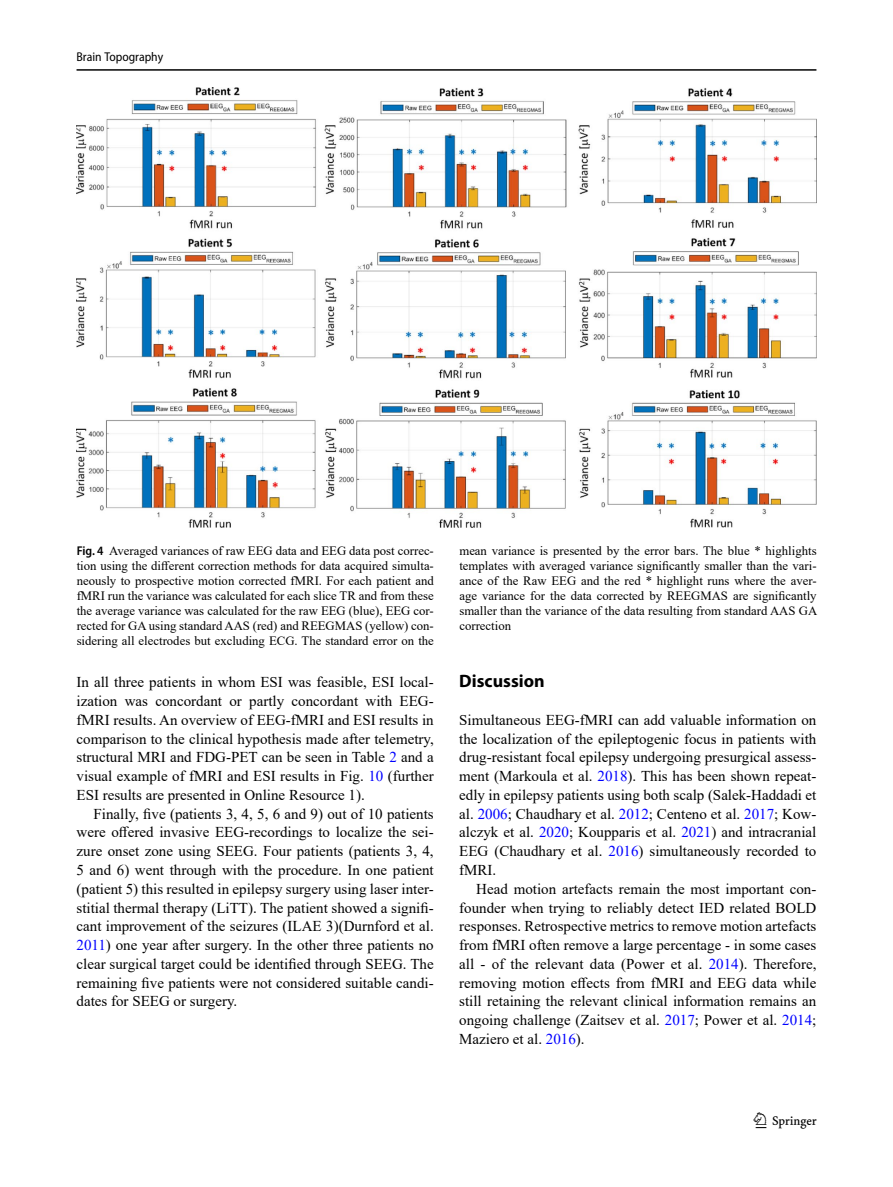
<style>
.page{position:relative;width:893px;height:1187px;background:#fff}
.page>*{position:absolute;margin:0;border:0;box-sizing:border-box;transform-origin:0 0}
.t1{font:22.5px "Springnew";color:#000}
.Head_1{font:700 18px "Myriad Pro";color:#000}
.Body_Text_Indent{font:15px/18.8px "Times New Roman";color:#000;text-align:justify}
.Body_Text{font:15px/18.8px "Times New Roman";color:#000;text-align:justify}
.Figure_Caption{font:12.75px/15px "Times New Roman";color:#000;text-align:justify}
.t2{font:semi-condensed 12.75px "Myriad Pro";color:#000}
.s1{font-family:"Myriad Pro";font-weight:600;font-stretch:semi-condensed}
.s2{color:#00f}
</style>
<div class="page">
<hr style="left:77px;top:69px;width:739px;height:2px;background:#000">
<img style="left:77px;top:87px;width:740px;height:441px">
<p class="t2" style="left:77px;top:49px;width:88px">Brain Topography</p>
<p class="Figure_Caption" style="left:77px;top:542px;width:359px"><span class="s1">Fig. 4</span> Averaged variances of raw EEG data and EEG data post correc&shy;tion using the different correction methods for data acquired simulta&shy;neously to prospective motion corrected fMRI. For each patient and fMRI run the variance was calculated for each slice TR and from these the average variance was calculated for the raw EEG (blue), EEG cor&shy;rected for GA using standard AAS (red) and REEGMAS (yellow) con&shy;sidering all electrodes but excluding ECG. The standard error on the</p>
<p class="Figure_Caption" style="left:459px;top:542px;width:359px">mean variance is presented by the error bars. The blue * highlights templates with averaged variance significantly smaller than the vari&shy;ance of the Raw EEG and the red * highlight runs where the aver&shy;age variance for the data corrected by REEGMAS are significantly smaller than the variance of the data resulting from standard AAS GA correction</p>
<p class="Body_Text" style="left:77px;top:672px;width:359px">In all three patients in whom ESI was feasible, ESI local&shy;ization was concordant or partly concordant with EEG&shy;fMRI results. An overview of EEG-fMRI and ESI results in comparison to the clinical hypothesis made after telemetry, structural MRI and FDG-PET can be seen in Table <span class="s2">2</span> and a visual example of fMRI and ESI results in Fig. <span class="s2">10</span> (further ESI results are presented in Online Resource 1).</p>
<p class="Body_Text_Indent" style="left:77px;top:803px;width:359px;text-indent:17px">Finally, five (patients 3, 4, 5, 6 and 9) out of 10 patients were offered invasive EEG-recordings to localize the sei&shy;zure onset zone using SEEG. Four patients (patients 3, 4, 5 and 6) went through with the procedure. In one patient (patient 5) this resulted in epilepsy surgery using laser inter&shy;stitial thermal therapy (LiTT). The patient showed a signifi&shy;cant improvement of the seizures (ILAE 3)(Durnford et al.<br><span class="s2">2011</span>) one year after surgery. In the other three patients no clear surgical target could be identified through SEEG. The remaining five patients were not considered suitable candi&shy;dates for SEEG or surgery.</p>
<p class="Head_1" style="left:459px;top:669px;width:87px">Discussion</p>
<p class="Body_Text" style="left:459px;top:710px;width:359px">Simultaneous EEG-fMRI can add valuable information on the localization of the epileptogenic focus in patients with drug-resistant focal epilepsy undergoing presurgical assess&shy;ment (Markoula et al. <span class="s2">2018</span>). This has been shown repeat&shy;edly in epilepsy patients using both scalp (Salek-Haddadi et al. <span class="s2">2006</span>; Chaudhary et al. <span class="s2">2012</span>; Centeno et al. <span class="s2">2017</span>; Kow&shy;alczyk et al. <span class="s2">2020</span>; Koupparis et al. <span class="s2">2021</span>) and intracranial EEG (Chaudhary et al. <span class="s2">2016</span>) simultaneously recorded to fMRI.</p>
<p class="Body_Text_Indent" style="left:459px;top:878px;width:359px;text-indent:17px">Head motion artefacts remain the most important con&shy;founder when trying to reliably detect IED related BOLD responses. Retrospective metrics to remove motion artefacts from fMRI often remove a large percentage - in some cases all - of the relevant data (Power et al. <span class="s2">2014</span>). Therefore, removing motion effects from fMRI and EEG data while still retaining the relevant clinical information remains an ongoing challenge (Zaitsev et al. <span class="s2">2017</span>; Power et al. <span class="s2">2014</span>; Maziero et al. <span class="s2">2016</span>).</p>
<h1 class="t1" style="left:756px;top:1107px;width:63px">1 3</h1>
</div>
